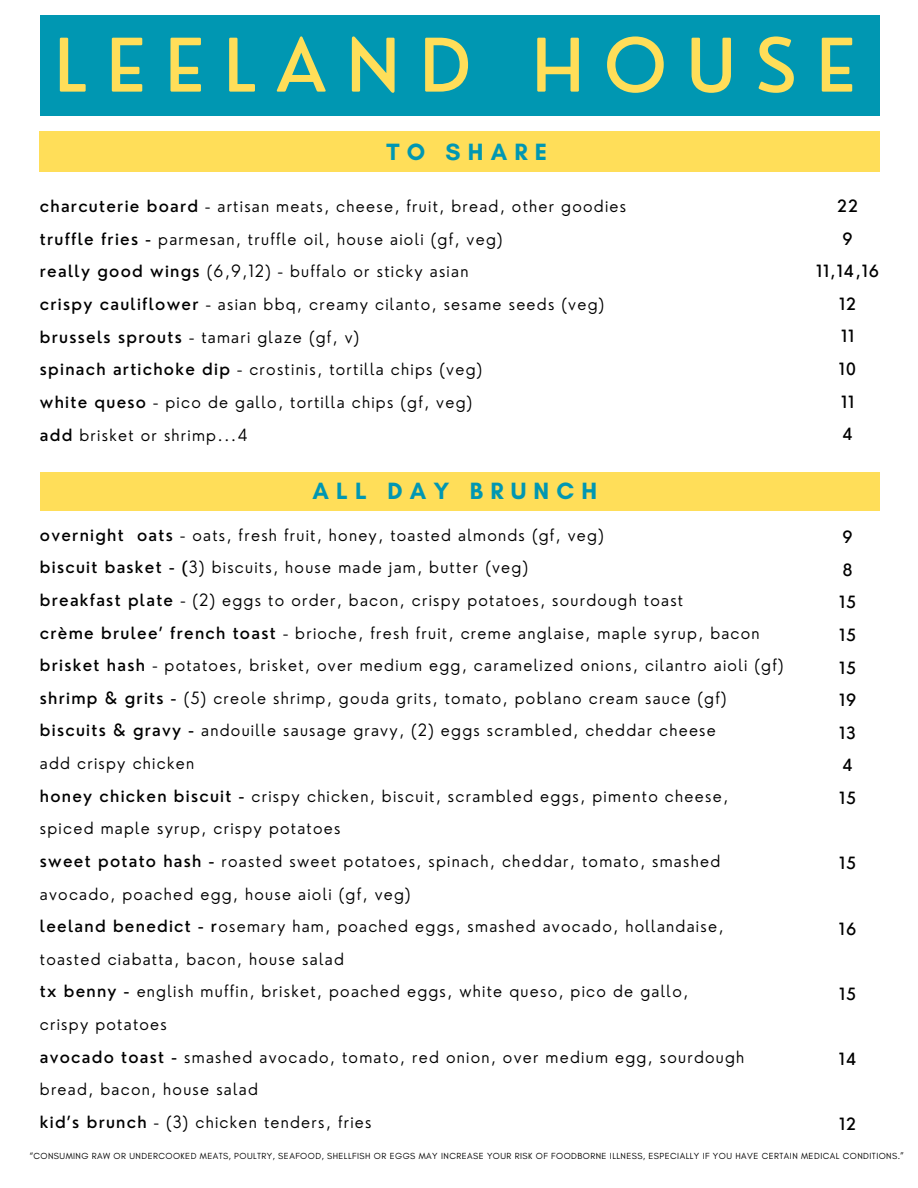
<style>
.page{position:relative;width:918px;height:1188px;background:#fff}
.page>*{position:absolute;margin:0;border:0;box-sizing:border-box;transform-origin:0 0}
.t1{font:500 72px "Nourd";letter-spacing:.275em;color:#ffde59}
.t2{font:700 24px "Glacial Indifference";letter-spacing:.3em;color:#0097b2}
.t3{font:300 16.5px/32.7px "Nourd";letter-spacing:.075em;color:#000}
.t4{font:500 16.5px/32.7px "Nourd";letter-spacing:.075em;color:#000;text-align:center}
.t5{font:9px "Glacial Indifference";letter-spacing:.05em;color:#000}
.s1{font-weight:500}
</style>
<div class="page">
<div style="left:40px;top:131px;width:840px;height:41px;background:#ffde59"></div>
<div style="left:40px;top:472px;width:840px;height:39px;background:#ffde59"></div>
<div style="left:40px;top:15px;width:840px;height:100px;background:#0097b2"></div>
<h3 class="t1" style="left:54px;top:20px;width:802px">LEELAND HOUSE</h3>
<h4 class="t2" style="left:386px;top:137px;width:162px">TO SHARE</h4>
<h2 class="t3" style="left:40px;top:190px;width:588px"><span class="s1">charcuterie board</span> - artisan meats, cheese, fruit, bread, other goodies <span class="s1">truffle fries -</span> parmesan, truffle oil, house aioli (gf, veg)<br><span class="s1">really good wings</span> (6,9,12) - buffalo or sticky asian<br><span class="s1">crispy cauliflower</span> - asian bbq, creamy cilanto, sesame seeds (veg) <span class="s1">brussels sprouts</span> - tamari glaze (gf, v)<br><span class="s1">spinach artichoke dip</span> - crostinis, tortilla chips (veg)<br><span class="s1">white queso</span> - pico de gallo, tortilla chips (gf, veg)<br><span class="s1">add</span> brisket or shrimp...4</h2>
<h2 class="t2" style="left:313px;top:476px;width:286px">ALL DAY BRUNCH</h2>
<h1 class="t3" style="left:40px;top:518px;width:745px"><span class="s1">overnight oats</span> - oats, fresh fruit, honey, toasted almonds (gf, veg)<br><span class="s1">biscuit basket - (</span>3) biscuits, house made jam, butter (veg)<br><span class="s1">breakfast plate</span> - (2) eggs to order, bacon, crispy potatoes, sourdough toast<br><span class="s1">crème brulee’ french toast</span> - brioche, fresh fruit, creme anglaise, maple syrup, bacon <span class="s1">brisket hash</span> - potatoes, brisket, over medium egg, caramelized onions, cilantro aioli (gf) <span class="s1">shrimp &amp; grits -</span> (5) creole shrimp, gouda grits, tomato, poblano cream sauce (gf) <span class="s1">biscuits &amp; gravy -</span> andouille sausage gravy, (2) eggs scrambled, cheddar cheese<br>add crispy chicken<br><span class="s1">honey chicken biscuit -</span> crispy chicken, biscuit, scrambled eggs, pimento cheese, spiced maple syrup, crispy potatoes<br><span class="s1">sweet potato hash -</span> roasted sweet potatoes, spinach, cheddar, tomato, smashed avocado, poached egg, house aioli (gf, veg)<br><span class="s1">leeland benedict - r</span>osemary ham, poached eggs, smashed avocado, hollandaise, toasted ciabatta, bacon, house salad<br><span class="s1">tx benny -</span> english muffin, brisket, poached eggs, white queso, pico de gallo,<br>crispy potatoes<br><span class="s1">avocado toast -</span> smashed avocado, tomato, red onion, over medium egg, sourdough bread, bacon, house salad<br><span class="s1">kid’s brunch</span> - (3) chicken tenders, fries</h1>
<h3 class="t4" style="left:816px;top:189px;width:65px">22<br>9<br>11,14,16<br>12<br>11<br>10<br>11<br>4</h3>
<h3 class="t4" style="left:839px;top:521px;width:19px;text-align:left">9<br>8<br>15<br>15<br>15<br>19<br>13<br>4<br>15</h3>
<h3 class="t4" style="left:839px;top:847px;width:19px">15</h3>
<h3 class="t4" style="left:839px;top:912px;width:19px">16</h3>
<h3 class="t4" style="left:839px;top:977px;width:19px">15</h3>
<h3 class="t4" style="left:839px;top:1043px;width:19px">14</h3>
<p class="t4" style="left:839px;top:1108px;width:18px">12</p>
<h4 class="t5" style="left:30px;top:1150px;width:876px">“CONSUMING RAW OR UNDERCOOKED MEATS, POULTRY, SEAFOOD, SHELLFISH OR EGGS MAY INCREASE YOUR RISK OF FOODBORNE ILLNESS, ESPECIALLY IF YOU HAVE CERTAIN MEDICAL CONDITIONS.”</h4>
</div>
